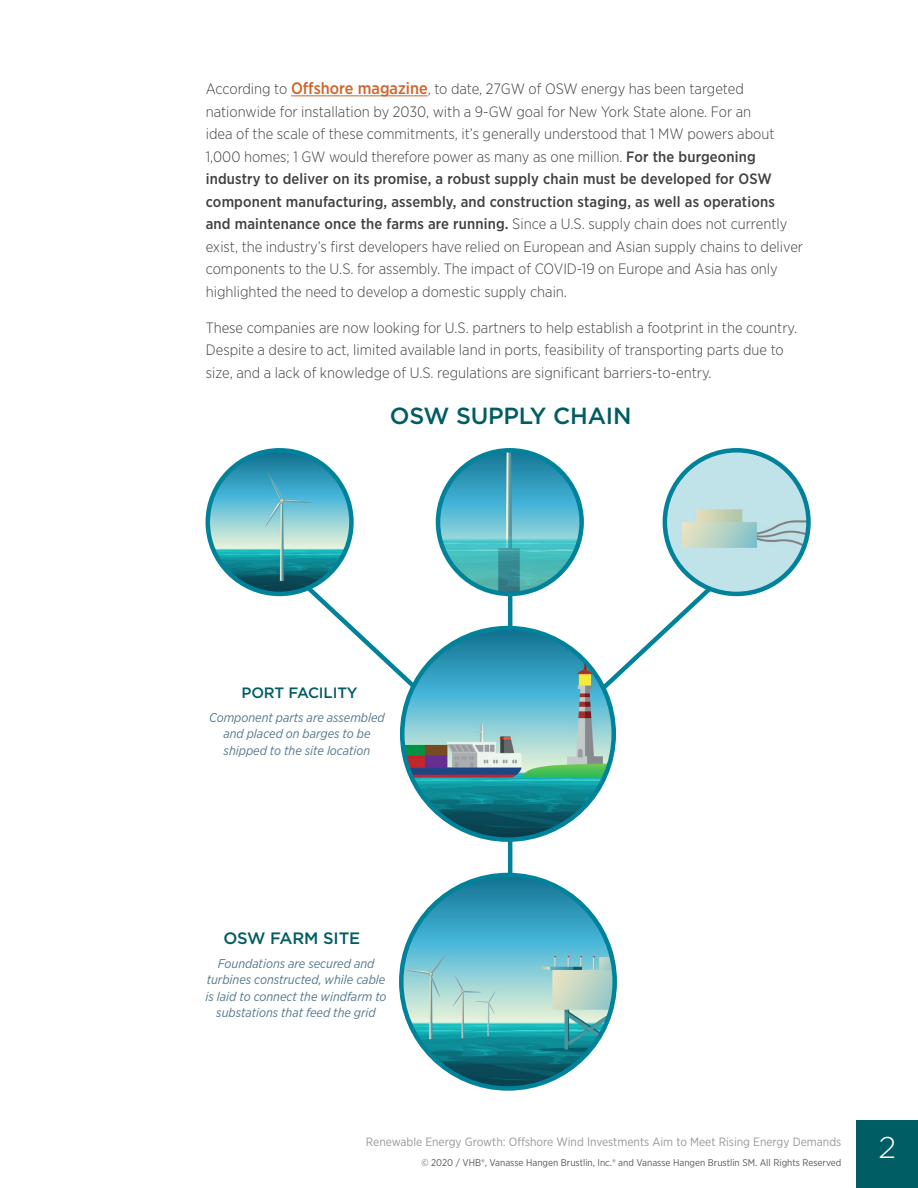
<style>
.page{position:relative;width:918px;height:1188px;background:#fff}
.page>*{position:absolute;margin:0;border:0;box-sizing:border-box;transform-origin:0 0}
.t1{font:300 30px "Gotham";color:#fff}
.t2{font:500 23.25px "Gotham";letter-spacing:-.01em;color:#005d63}
.t3{font:500 16.5px "Gotham";letter-spacing:-.01em;color:#005d63}
.t4{font:300 15px/22.5px "Gotham Narrow";color:#414042}
.t5{font:500 15px "Gotham";letter-spacing:-.01em;color:#005d63}
.t6{font:italic 12.75px/16.5px "Gotham Narrow";color:#54788e;text-align:center}
.t7{font:12px "Gotham Narrow";color:#96989a}
.t8{font:9.75px "Gotham Narrow";color:#58595b}
.s1{font-weight:500;font-size:16.5px;color:#d0642d}
.s2{font-weight:500}
</style>
<div class="page">
<div style="left:856px;top:1120px;width:62px;height:68px;background:#005d63"></div>
<hr style="left:508px;top:589px;width:4px;height:74px;background:#00829b">
<hr style="left:508px;top:818px;width:4px;height:75px;background:#00829b">
<svg style="left:299px;top:578px;width:133px;height:126px"></svg>
<svg style="left:587px;top:578px;width:134px;height:126px"></svg>
<hr style="left:291px;top:95px;width:137px;height:1px;background:#d0642d">
<img style="left:401px;top:875px;width:214px;height:213px;border-radius:107px">
<img style="left:402px;top:628px;width:212px;height:212px;border-radius:106px">
<img style="left:438px;top:450px;width:144px;height:144px;border-radius:72px">
<div style="left:436px;top:448px;width:148px;height:148px;border:4px solid #00829b;border-radius:50%"></div>
<img style="left:665px;top:450px;width:143px;height:144px;border-radius:71px">
<div style="left:663px;top:448px;width:148px;height:148px;border:4px solid #00829b;border-radius:50%"></div>
<img style="left:208px;top:450px;width:143px;height:144px;border-radius:71px">
<div style="left:206px;top:448px;width:148px;height:148px;border:4px solid #00829b;border-radius:50%"></div>
<p class="t4" style="left:206px;top:77px;width:599px">According to <span class="s1">Offshore magazine</span>, to date, 27GW of OSW energy has been targeted nationwide for installation by 2030, with a 9-GW goal for New York State alone. For an<br>idea of the scale of these commitments, it’s generally understood that 1 MW powers about 1,000 homes; 1 GW would therefore power as many as one million. <span class="s2">For the burgeoning industry to deliver on its promise, a robust supply chain must be developed for OSW component manufacturing, assembly, and construction staging, as well as operations and maintenance once the farms are running.</span> Since a U.S. supply chain does not currently exist, the industry’s first developers have relied on European and Asian supply chains to deliver components to the U.S. for assembly. The impact of COVID-19 on Europe and Asia has only highlighted the need to develop a domestic supply chain.</p>
<p class="t4" style="left:206px;top:316px;width:593px">These companies are now looking for U.S. partners to help establish a footprint in the country.<br>Despite a desire to act, limited available land in ports, feasibility of transporting parts due to size, and a lack of knowledge of U.S. regulations are significant barriers-to-entry.</p>
<h2 class="t2" style="left:390px;top:400px;width:243px">OSW SUPPLY CHAIN</h2>
<p class="t5" style="left:242px;top:683px;width:118px">PORT FACILITY</p>
<p class="t6" style="left:209px;top:709px;width:177px">Component parts are assembled and placed on barges to be shipped to the site location</p>
<p class="t3" style="left:224px;top:927px;width:138px">OSW FARM SITE</p>
<p class="t6" style="left:206px;top:955px;width:183px">Foundations are secured and turbines constructed, while cable is laid to connect the windfarm to substations that feed the grid</p>
<p class="t7" style="left:366px;top:1135px;width:477px">Renewable Energy Growth: Offshore Wind Investments Aim to Meet Rising Energy Demands</p>
<p class="t8" style="left:422px;top:1156px;width:421px">© 2020 / VHB®, Vanasse Hangen Brustlin, Inc.® and Vanasse Hangen Brustlin SM. All Rights Reserved</p>
<h1 class="t1" style="left:878px;top:1128px;width:19px">2</h1>
</div>
